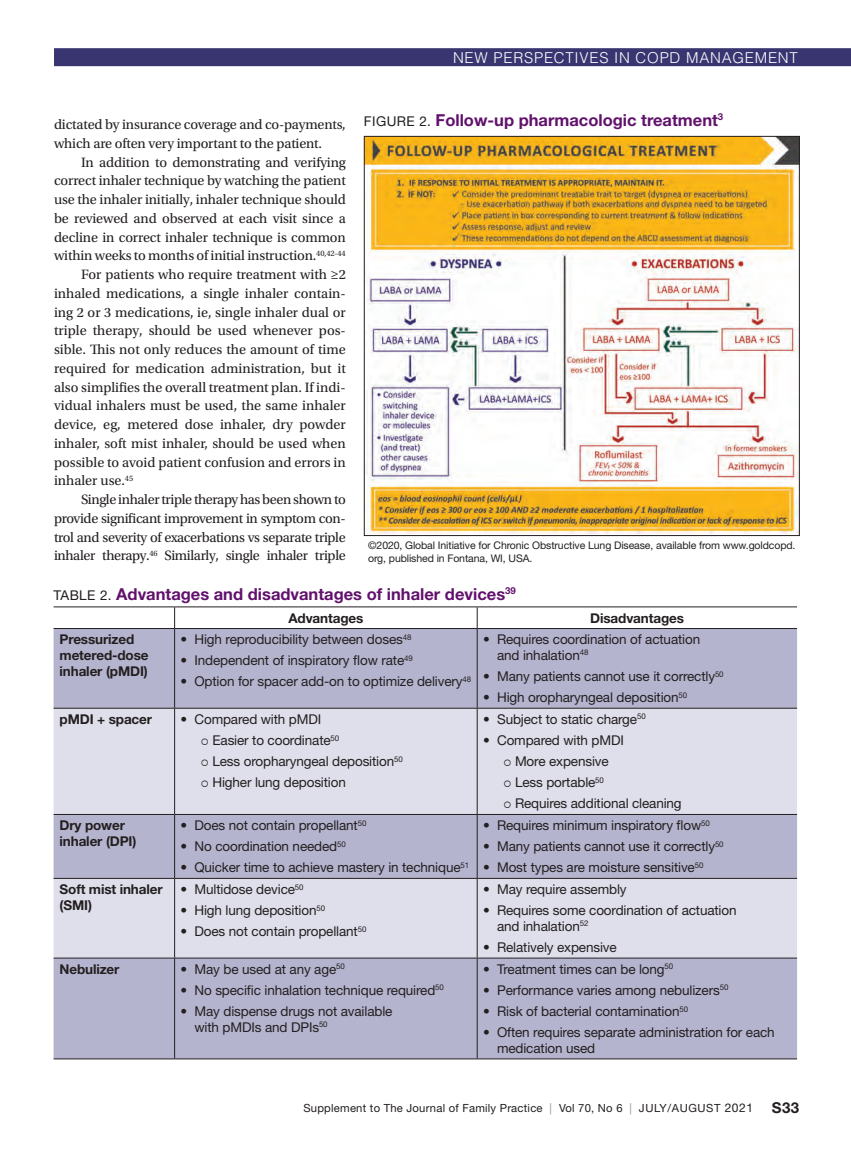
<style>
.page{position:relative;width:851px;height:1161px;background:#fff}
.page>*{position:absolute;margin:0;border:0;box-sizing:border-box;transform-origin:0 0}
.table_head{font:700 16.5px "Helvetica Neue LT Std";color:#61116c}
.t1{font:300 15px "Helvetica LT Std";letter-spacing:.05em;color:#fff}
.t1-2{font:14.25px/18.8px "Utopia Std";letter-spacing:-.01em;color:#231f20;text-align:justify}
.t2{font:14.25px/18.8px "Utopia Std";letter-spacing:-.01em;color:#231f20}
.table_text{font:13.5px/15.8px "Helvetica Neue LT Std";letter-spacing:-.01em;color:#231f20}
.table_text-2{font:700 13.5px/15.8px "Helvetica Neue LT Std";letter-spacing:-.01em;color:#231f20}
.table_sub{font:700 13.5px "Helvetica Neue LT Std";letter-spacing:-.01em;color:#231f20}
.None-2{font:11.25px "Helvetica Neue LT Std";letter-spacing:.02em;color:#231f20}
.source{font:10.5px/12.8px "Helvetica Neue LT Std";letter-spacing:-.01em;color:#231f20}
.s1{font-weight:400;font-size:13.5px;color:#231f20}
.s2{color:#939598}
.s3{font-size:12px}
.s4{font-weight:700;font-size:15px}
</style>
<div class="page">
<div style="left:54px;top:48px;width:796px;height:18px;background:#383571"></div>
<div style="left:54px;top:629px;width:743px;height:430px;background:#b5b4cf"></div>
<svg style="left:54px;top:709px;width:743px;height:249px;background:#d3d3e3"></svg>
<hr style="left:54px;top:607px;width:121px;height:1px;background:#231f20">
<hr style="left:175px;top:607px;width:302px;height:1px;background:#231f20">
<svg style="left:174px;top:607px;width:1px;height:21px"></svg>
<hr style="left:477px;top:607px;width:320px;height:1px;background:#231f20">
<svg style="left:477px;top:607px;width:1px;height:21px"></svg>
<hr style="left:54px;top:628px;width:121px;height:1px;background:#231f20">
<hr style="left:175px;top:628px;width:302px;height:1px;background:#231f20">
<hr style="left:174px;top:629px;width:1px;height:79px;background:#231f20">
<hr style="left:477px;top:628px;width:320px;height:1px;background:#231f20">
<hr style="left:477px;top:629px;width:1px;height:79px;background:#231f20">
<hr style="left:54px;top:708px;width:121px;height:1px;background:#231f20">
<hr style="left:175px;top:708px;width:302px;height:1px;background:#231f20">
<hr style="left:174px;top:709px;width:1px;height:105px;background:#231f20">
<hr style="left:477px;top:708px;width:320px;height:1px;background:#231f20">
<hr style="left:477px;top:709px;width:1px;height:105px;background:#231f20">
<hr style="left:54px;top:814px;width:121px;height:1px;background:#231f20">
<hr style="left:175px;top:814px;width:302px;height:1px;background:#231f20">
<hr style="left:174px;top:815px;width:1px;height:63px;background:#231f20">
<hr style="left:477px;top:814px;width:320px;height:1px;background:#231f20">
<hr style="left:477px;top:815px;width:1px;height:63px;background:#231f20">
<hr style="left:54px;top:878px;width:121px;height:1px;background:#231f20">
<hr style="left:175px;top:878px;width:302px;height:1px;background:#231f20">
<hr style="left:174px;top:879px;width:1px;height:79px;background:#231f20">
<hr style="left:477px;top:878px;width:320px;height:1px;background:#231f20">
<hr style="left:477px;top:879px;width:1px;height:79px;background:#231f20">
<hr style="left:54px;top:958px;width:121px;height:1px;background:#231f20">
<hr style="left:175px;top:958px;width:302px;height:1px;background:#231f20">
<hr style="left:174px;top:958px;width:1px;height:101px;background:#231f20">
<hr style="left:477px;top:958px;width:320px;height:1px;background:#231f20">
<hr style="left:477px;top:958px;width:1px;height:101px;background:#231f20">
<hr style="left:54px;top:1059px;width:121px;height:1px;background:#231f20">
<hr style="left:175px;top:1059px;width:302px;height:1px;background:#231f20">
<hr style="left:477px;top:1059px;width:320px;height:1px;background:#231f20">
<img style="left:366px;top:138px;width:431px;height:395px">
<p class="t1" style="left:453px;top:48px;width:346px">NEW PERSPECTIVES IN COPD MANAGEMENT</p>
<p class="table_head" style="left:364px;top:110px;width:361px"><span class="s1">FIGURE 2.</span> Follow-up pharmacologic treatment<sup>3</sup></p>
<p class="t2" style="left:54px;top:115px;width:293px">dictated by insurance coverage and co-payments, which are often very important to the patient.</p>
<p class="t1-2" style="left:54px;top:153px;width:293px;text-indent:27px">In addition to demonstrating and verifying correct inhaler technique by watching the patient use the inhaler initially, inhaler technique should be reviewed and observed at each visit since a decline in correct inhaler technique is common within weeks to months of initial instruction.<sup>40,42-44</sup></p>
<p class="t1-2" style="left:54px;top:265px;width:293px;text-indent:27px">For patients who require treatment with ≥2 inhaled medications, a single inhaler contain&shy;ing 2 or 3 medications, ie, single inhaler dual or triple therapy, should be used whenever pos&shy;sible. This not only reduces the amount of time required for medication administration, but it also simplifies the overall treatment plan. If indi&shy;vidual inhalers must be used, the same inhaler device, eg, metered dose inhaler, dry powder inhaler, soft mist inhaler, should be used when possible to avoid patient confusion and errors in inhaler use.<sup>45</sup></p>
<p class="t1-2" style="left:54px;top:490px;width:293px;text-indent:27px">Single inhaler triple therapy has been shown to provide significant improvement in symptom con&shy;trol and severity of exacerbations vs separate triple inhaler therapy.<sup>46</sup> Similarly, single inhaler triple</p>
<p class="table_head" style="left:54px;top:584px;width:464px"><span class="s1">TABLE 2.</span> Advantages and disadvantages of inhaler devices<sup>39</sup></p>
<p class="table_sub" style="left:288px;top:609px;width:76px">Advantages</p>
<p class="table_sub" style="left:590px;top:609px;width:95px">Disadvantages</p>
<p class="table_text-2" style="left:60px;top:631px;width:90px">Pressurized metered-dose inhaler (pMDI)</p>
<p class="table_text" style="left:181px;top:631px;width:232px">• High reproducibility between doses<sup>48</sup></p>
<p class="source" style="left:368px;top:539px;width:428px">©2020, Global Initiative for Chronic Obstructive Lung Disease, available from www.goldcopd. org, published in Fontana, WI, USA.</p>
<p class="table_text" style="left:497px;top:631px;width:205px;text-indent:-14px">• Requires coordination of actuation and inhalation<sup>48</sup></p>
<p class="table_text" style="left:483px;top:668px;width:242px">• Many patients cannot use it correctly<sup>50</sup></p>
<p class="table_text" style="left:483px;top:689px;width:205px">• High oropharyngeal deposition<sup>50</sup></p>
<p class="table_text" style="left:181px;top:652px;width:234px">• Independent of inspiratory flow rate<sup>49</sup></p>
<p class="table_text" style="left:181px;top:674px;width:292px">• Option for spacer add-on to optimize delivery<sup>48</sup></p>
<p class="table_text-2" style="left:60px;top:711px;width:94px">pMDI + spacer</p>
<p class="table_text" style="left:181px;top:711px;width:142px">• Compared with pMDI</p>
<p class="table_text" style="left:201px;top:732px;width:140px">○ Easier to coordinate<sup>50</sup></p>
<p class="table_text" style="left:201px;top:753px;width:203px">○ Less oropharyngeal deposition<sup>50</sup></p>
<p class="table_text" style="left:201px;top:774px;width:146px">○ Higher lung deposition</p>
<p class="table_text-2" style="left:60px;top:817px;width:78px">Dry power inhaler (DPI)</p>
<p class="table_text" style="left:181px;top:817px;width:187px">• Does not contain propellant<sup>50</sup></p>
<p class="table_text" style="left:181px;top:838px;width:167px">• No coordination needed<sup>50</sup></p>
<p class="table_text" style="left:181px;top:860px;width:290px">• Quicker time to achieve mastery in technique<sup>51</sup></p>
<p class="table_text-2" style="left:60px;top:881px;width:105px">Soft mist inhaler (SMI)</p>
<p class="table_text" style="left:181px;top:881px;width:124px">• Multidose device<sup>50</sup></p>
<p class="table_text" style="left:181px;top:902px;width:146px">• High lung deposition<sup>50</sup></p>
<p class="table_text" style="left:181px;top:923px;width:187px">• Does not contain propellant<sup>50</sup></p>
<p class="table_text-2" style="left:60px;top:961px;width:61px">Nebulizer</p>
<p class="table_text" style="left:181px;top:961px;width:166px">• May be used at any age<sup>50</sup></p>
<p class="table_text" style="left:181px;top:982px;width:265px">• No specific inhalation technique required<sup>50</sup></p>
<p class="table_text" style="left:194px;top:1003px;width:199px;text-indent:-14px">• May dispense drugs not available with pMDIs and DPIs<sup>50</sup></p>
<p class="table_text" style="left:483px;top:711px;width:164px">• Subject to static charge<sup>50</sup></p>
<p class="table_text" style="left:483px;top:732px;width:142px">• Compared with pMDI</p>
<p class="table_text" style="left:503px;top:753px;width:107px">○ More expensive</p>
<p class="table_text" style="left:503px;top:774px;width:102px">○ Less portable<sup>50</sup></p>
<p class="table_text" style="left:503px;top:796px;width:180px">○ Requires additional cleaning</p>
<p class="table_text" style="left:483px;top:817px;width:228px">• Requires minimum inspiratory flow<sup>50</sup></p>
<p class="table_text" style="left:483px;top:838px;width:242px">• Many patients cannot use it correctly<sup>50</sup></p>
<p class="table_text" style="left:483px;top:860px;width:222px">• Most types are moisture sensitive<sup>50</sup></p>
<p class="table_text" style="left:483px;top:881px;width:145px">• May require assembly</p>
<p class="table_text" style="left:497px;top:902px;width:241px;text-indent:-14px">• Requires some coordination of actuation and inhalation<sup>52</sup></p>
<p class="table_text" style="left:483px;top:939px;width:135px">• Relatively expensive</p>
<p class="table_text" style="left:483px;top:961px;width:191px">• Treatment times can be long<sup>50</sup></p>
<p class="table_text" style="left:483px;top:982px;width:247px">• Performance varies among nebulizers<sup>50</sup></p>
<p class="table_text" style="left:483px;top:1003px;width:206px">• Risk of bacterial contamination<sup>50</sup></p>
<p class="table_text" style="left:497px;top:1024px;width:279px;text-indent:-14px">• Often requires separate administration for each medication used</p>
<p class="None-2" style="left:303px;top:1101px;width:497px">Supplement to The Journal of Family Practice <span class="s2">|</span> Vol 70, No 6 <span class="s2">|</span> JULY/AUGUST <span class="s3">2021</span> <span class="s4">S33</span></p>
</div>
